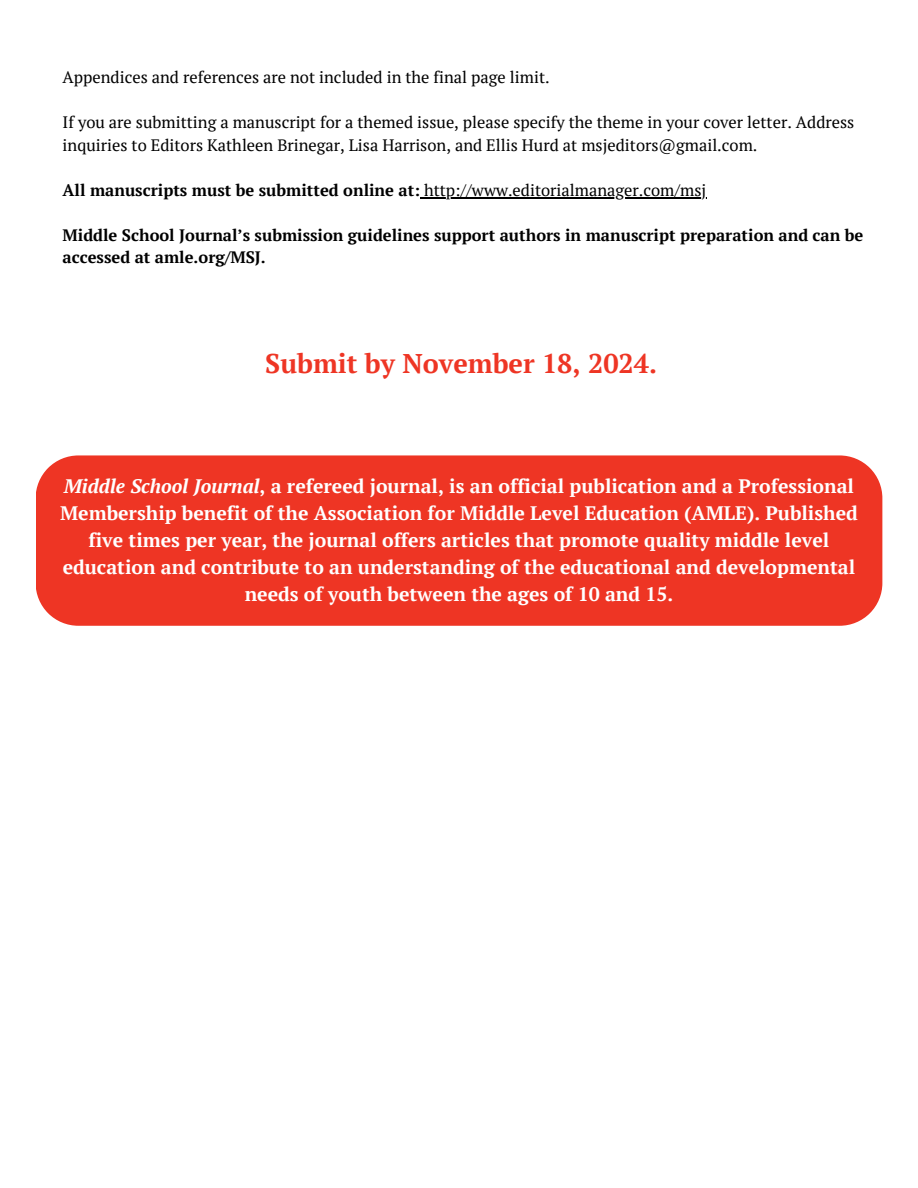
<style>
.page{position:relative;width:918px;height:1188px;background:#fff}
.page>*{position:absolute;margin:0;border:0;box-sizing:border-box;transform-origin:0 0}
.t1{font:700 27px "PT Serif";color:#ee3524}
.t2{font:700 19.5px/27px "PT Serif";color:#fff;text-align:center}
.t3{font:16.5px/22.5px "PT Serif";color:#000}
.t4{font:700 16.5px "PT Serif";color:#000}
.s1{font-weight:400}
.s2{font-style:italic}
</style>
<div class="page">
<div style="left:36px;top:455px;width:846px;height:171px;background:#ee3524"></div>
<hr style="left:420px;top:197px;width:286px;height:1px;background:#000">
<p class="t3" style="left:63px;top:66px;width:489px">Appendices and references are not included in the final page limit.</p>
<p class="t3" style="left:63px;top:111px;width:793px">If you are submitting a manuscript for a themed issue, please specify the theme in your cover letter. Address inquiries to Editors Kathleen Brinegar, Lisa Harrison, and Ellis Hurd at msjeditors@gmail.com.</p>
<h3 class="t4" style="left:63px;top:179px;width:645px">All manuscripts must be submitted online at: <span class="s1">http://www.editorialmanager.com/msj</span></h3>
<h1 class="t4" style="left:63px;top:224px;width:802px">Middle School Journal’s submission guidelines support authors in manuscript preparation and can be</h1>
<h2 class="t4" style="left:63px;top:246px;width:205px">accessed at amle.org/MSJ.</h2>
<h2 class="t1" style="left:265px;top:344px;width:393px">Submit by November 18, 2024.</h2>
<p class="t2" style="left:60px;top:473px;width:799px"><span class="s2">Middle School Journal</span>, a refereed journal, is an official publication and a Professional Membership benefit of the Association for Middle Level Education (AMLE). Published five times per year, the journal offers articles that promote quality middle level education and contribute to an understanding of the educational and developmental needs of youth between the ages of 10 and 15.</p>
</div>
